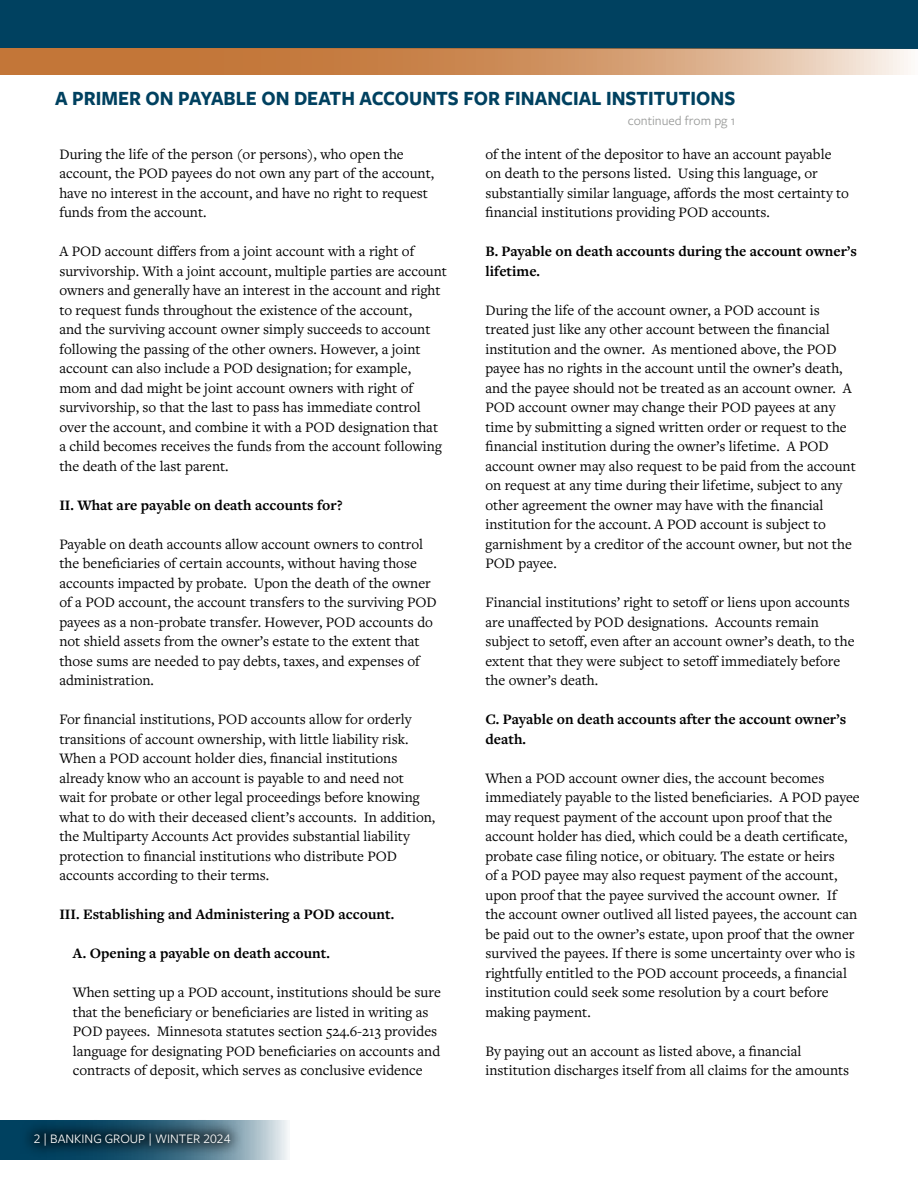
<style>
.page{position:relative;width:918px;height:1188px;background:#fff}
.page>*{position:absolute;margin:0;border:0;box-sizing:border-box;transform-origin:0 0}
.t1{font:700 21px "Freight Sans Pro";color:#004160;scale:.93 1}
.t2{font:15px/19.5px "Freight Text Pro";color:#000001}
.t3{font:700 15px/19.5px "Freight Text Pro";color:#000001}
.t4{font:13.5px "Freight Sans Pro";color:#fff}
.t5{font:13.5px "Freight Sans Pro";color:#989998}
</style>
<div class="page">
<svg style="left:0;top:1120px;width:288px;height:40px;background:#85a3b2"></svg>
<div style="left:20px;top:1119px;width:224px;height:41px;background:#000001;opacity:.75"></div>
<div style="left:0;top:0;width:918px;height:49px;background:#004160"></div>
<svg style="left:0;top:49px;width:908px;height:26px;background:#d09566"></svg>
<h1 class="t1" style="left:55px;top:84px;width:733px">A PRIMER ON PAYABLE ON DEATH ACCOUNTS FOR FINANCIAL INSTITUTIONS</h1>
<p class="t2" style="left:59px;top:144px;width:376px">During the life of the person (or persons), who open the account, the POD payees do not own any part of the account, have no interest in the account, and have no right to request funds from the account.</p>
<p class="t2" style="left:59px;top:241px;width:389px">A POD account differs from a joint account with a right of survivorship. With a joint account, multiple parties are account owners and generally have an interest in the account and right to request funds throughout the existence of the account,<br>and the surviving account owner simply succeeds to account following the passing of the other owners. However, a joint account can also include a POD designation; for example,<br>mom and dad might be joint account owners with right of survivorship, so that the last to pass has immediate control over the account, and combine it with a POD designation that a child becomes receives the funds from the account following the death of the last parent.</p>
<p class="t3" style="left:59px;top:495px;width:285px">II. What are payable on death accounts for?</p>
<p class="t2" style="left:59px;top:534px;width:379px">Payable on death accounts allow account owners to control the beneficiaries of certain accounts, without having those accounts impacted by probate. Upon the death of the owner of a POD account, the account transfers to the surviving POD payees as a non-probate transfer. However, POD accounts do not shield assets from the owner’s estate to the extent that those sums are needed to pay debts, taxes, and expenses of administration.</p>
<p class="t2" style="left:59px;top:709px;width:377px">For financial institutions, POD accounts allow for orderly transitions of account ownership, with little liability risk.<br>When a POD account holder dies, financial institutions already know who an account is payable to and need not<br>wait for probate or other legal proceedings before knowing what to do with their deceased client’s accounts. In addition, the Multiparty Accounts Act provides substantial liability protection to financial institutions who distribute POD accounts according to their terms.</p>
<p class="t3" style="left:59px;top:904px;width:336px">III. Establishing and Administering a POD account.</p>
<p class="t3" style="left:73px;top:943px;width:259px">A. Opening a payable on death account.</p>
<p class="t2" style="left:73px;top:982px;width:369px">When setting up a POD account, institutions should be sure that the beneficiary or beneficiaries are listed in writing as POD payees. Minnesota statutes section 524.6-213 provides language for designating POD beneficiaries on accounts and contracts of deposit, which serves as conclusive evidence</p>
<p class="t4" style="left:34px;top:1130px;width:198px">2 | BANKING GROUP | WINTER 2024</p>
<p class="t5" style="left:628px;top:111px;width:109px">continued from pg 1</p>
<p class="t2" style="left:485px;top:144px;width:365px">of the intent of the depositor to have an account payable on death to the persons listed. Using this language, or substantially similar language, affords the most certainty to financial institutions providing POD accounts.</p>
<p class="t3" style="left:485px;top:241px;width:373px">B. Payable on death accounts during the account owner’s lifetime.</p>
<p class="t2" style="left:485px;top:300px;width:372px">During the life of the account owner, a POD account is treated just like any other account between the financial institution and the owner. As mentioned above, the POD payee has no rights in the account until the owner’s death, and the payee should not be treated as an account owner. A POD account owner may change their POD payees at any time by submitting a signed written order or request to the financial institution during the owner’s lifetime. A POD account owner may also request to be paid from the account on request at any time during their lifetime, subject to any other agreement the owner may have with the financial institution for the account. A POD account is subject to garnishment by a creditor of the account owner, but not the POD payee.</p>
<p class="t2" style="left:485px;top:592px;width:371px">Financial institutions’ right to setoff or liens upon accounts are unaffected by POD designations. Accounts remain subject to setoff, even after an account owner’s death, to the extent that they were subject to setoff immediately before the owner’s death.</p>
<p class="t3" style="left:485px;top:709px;width:362px">C. Payable on death accounts after the account owner’s death.</p>
<p class="t2" style="left:485px;top:768px;width:376px">When a POD account owner dies, the account becomes immediately payable to the listed beneficiaries. A POD payee may request payment of the account upon proof that the account holder has died, which could be a death certificate, probate case filing notice, or obituary. The estate or heirs<br>of a POD payee may also request payment of the account, upon proof that the payee survived the account owner. If the account owner outlived all listed payees, the account can be paid out to the owner’s estate, upon proof that the owner survived the payees. If there is some uncertainty over who is rightfully entitled to the POD account proceeds, a financial institution could seek some resolution by a court before making payment.</p>
<p class="t2" style="left:485px;top:1041px;width:365px">By paying out an account as listed above, a financial institution discharges itself from all claims for the amounts</p>
</div>
